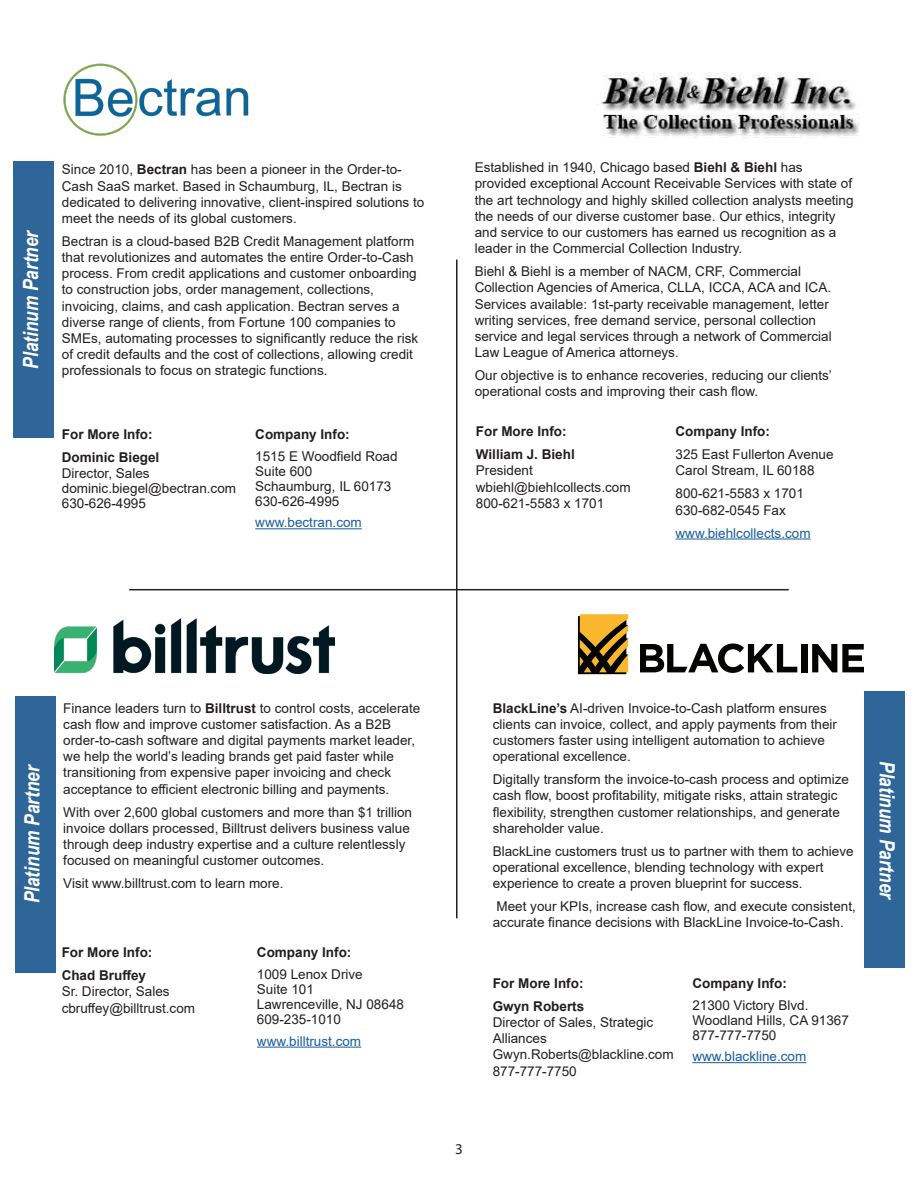
<style>
.page{position:relative;width:918px;height:1188px;background:#fff}
.page>*{position:absolute;margin:0;border:0;box-sizing:border-box;transform-origin:0 0}
.t1{font:italic 700 21px "Arial Narrow";color:#fff}
.t2{font:15px "Myriad Pro";color:#231f20}
.Garamond{font:13.5px/16.2px "Arial";color:#231f20}
.Garamond-2{font:700 13.5px "Arial";color:#231f20}
.Garamond-3{font:13.5px "Arial";color:#175d9e}
.s1{font-weight:700}
</style>
<div class="page">
<img style="left:597px;top:72px;width:263px;height:65px">
<hr style="left:676px;top:539px;width:135px;height:1px;background:#175d9e">
<div style="left:864px;top:692px;width:41px;height:276px;background:#2e6699"></div>
<hr style="left:129px;top:589px;width:660px;height:1px;background:#231f20">
<hr style="left:456px;top:260px;width:2px;height:658px;background:#231f20">
<div style="left:13px;top:161px;width:41px;height:277px;background:#2e6699"></div>
<img style="left:63px;top:63px;width:186px;height:73px">
<hr style="left:255px;top:528px;width:107px;height:1px;background:#175d9e">
<div style="left:15px;top:696px;width:41px;height:277px;background:#2e6699"></div>
<hr style="left:257px;top:1047px;width:104px;height:1px;background:#175d9e">
<img style="left:54px;top:619px;width:280px;height:54px">
<hr style="left:692px;top:1062px;width:114px;height:1px;background:#175d9e">
<div style="left:801px;top:644px;width:6px;height:28px;background:#040503"></div>
<svg style="left:812px;top:644px;width:52px;height:28px"></svg>
<svg style="left:640px;top:644px;width:157px;height:29px"></svg>
<svg style="left:578px;top:614px;width:50px;height:60px"></svg>
<p class="t1" style="left:15px;top:369px;width:141px;rotate:-90deg">Platinum Partner</p>
<p class="Garamond" style="left:62px;top:161px;width:364px">Since 2010, <span class="s1">Bectran</span> has been a pioneer in the Order-to-Cash SaaS market. Based in Schaumburg, IL, Bectran is dedicated to delivering innovative, client-inspired solutions to meet the needs of its global customers.</p>
<p class="Garamond" style="left:62px;top:233px;width:358px">Bectran is a cloud-based B2B Credit Management platform that revolutionizes and automates the entire Order-to-Cash process. From credit applications and customer onboarding to construction jobs, order management, collections, invoicing, claims, and cash application. Bectran serves a diverse range of clients, from Fortune 100 companies to SMEs, automating processes to significantly reduce the risk of credit defaults and the cost of collections, allowing credit professionals to focus on strategic functions.</p>
<p class="Garamond-2" style="left:62px;top:425px;width:92px">For More Info:</p>
<p class="Garamond-2" style="left:62px;top:448px;width:99px">Dominic Biegel</p>
<p class="Garamond" style="left:62px;top:465px;width:89px">Director, Sales</p>
<p class="Garamond" style="left:62px;top:480px;width:176px">dominic.biegel@bectran.com</p>
<p class="Garamond" style="left:62px;top:495px;width:86px">630-626-4995</p>
<p class="Garamond-2" style="left:255px;top:425px;width:96px">Company Info:</p>
<p class="Garamond" style="left:255px;top:448px;width:144px">1515 E Woodfield Road</p>
<p class="Garamond" style="left:255px;top:463px;width:59px">Suite 600</p>
<p class="Garamond" style="left:255px;top:478px;width:138px">Schaumburg, IL 60173</p>
<p class="Garamond" style="left:255px;top:493px;width:86px">630-626-4995</p>
<p class="Garamond-3" style="left:255px;top:513px;width:108px">www.bectran.com</p>
<p class="Garamond" style="left:475px;top:159px;width:380px">Established in 1940, Chicago based <span class="s1">Biehl &amp; Biehl</span> has provided exceptional Account Receivable Services with state of the art technology and highly skilled collection analysts meeting the needs of our diverse customer base. Our ethics, integrity and service to our customers has earned us recognition as a leader in the Commercial Collection Industry.</p>
<p class="Garamond" style="left:475px;top:263px;width:358px">Biehl &amp; Biehl is a member of NACM, CRF, Commercial<br>Collection Agencies of America, CLLA, ICCA, ACA and ICA.</p>
<p class="Garamond" style="left:475px;top:296px;width:359px">Services available: 1st-party receivable management, letter writing services, free demand service, personal collection service and legal services through a network of Commercial Law League of America attorneys.</p>
<p class="Garamond" style="left:475px;top:367px;width:359px">Our objective is to enhance recoveries, reducing our clients’ operational costs and improving their cash flow.</p>
<p class="Garamond-2" style="left:476px;top:422px;width:92px">For More Info:</p>
<p class="Garamond-2" style="left:476px;top:445px;width:100px">William J. Biehl</p>
<p class="Garamond" style="left:476px;top:463px;width:59px">President</p>
<p class="Garamond" style="left:476px;top:479px;width:156px">wbiehl@biehlcollects.com</p>
<p class="Garamond" style="left:476px;top:495px;width:130px">800-621-5583 x 1701</p>
<p class="Garamond-2" style="left:676px;top:422px;width:96px">Company Info:</p>
<p class="Garamond" style="left:676px;top:446px;width:160px">325 East Fullerton Avenue</p>
<p class="Garamond" style="left:676px;top:463px;width:141px">Carol Stream, IL 60188</p>
<p class="Garamond" style="left:676px;top:486px;width:130px">800-621-5583 x 1701</p>
<p class="Garamond" style="left:676px;top:502px;width:112px">630-682-0545 Fax</p>
<p class="Garamond-3" style="left:676px;top:524px;width:137px">www.biehlcollects.com</p>
<p class="t1" style="left:16px;top:903px;width:141px;rotate:-90deg">Platinum Partner</p>
<p class="Garamond" style="left:63px;top:700px;width:359px">Finance leaders turn to <span class="s1">Billtrust</span> to control costs, accelerate cash flow and improve customer satisfaction. As a B2B order-to-cash software and digital payments market leader, we help the world’s leading brands get paid faster while transitioning from expensive paper invoicing and check acceptance to efficient electronic billing and payments.</p>
<p class="Garamond" style="left:63px;top:804px;width:350px">With over 2,600 global customers and more than $1 trillion invoice dollars processed, Billtrust delivers business value through deep industry expertise and a culture relentlessly focused on meaningful customer outcomes.</p>
<p class="Garamond" style="left:63px;top:875px;width:222px">Visit www.billtrust.com to learn more.</p>
<p class="Garamond-2" style="left:62px;top:943px;width:92px">For More Info:</p>
<p class="Garamond-2" style="left:62px;top:966px;width:86px">Chad Bruffey</p>
<p class="Garamond" style="left:62px;top:983px;width:110px">Sr. Director, Sales</p>
<p class="Garamond" style="left:62px;top:1000px;width:135px">cbruffey@billtrust.com</p>
<p class="Garamond-2" style="left:257px;top:943px;width:96px">Company Info:</p>
<p class="Garamond" style="left:257px;top:966px;width:107px">1009 Lenox Drive</p>
<p class="Garamond" style="left:257px;top:981px;width:59px">Suite 101</p>
<p class="Garamond" style="left:257px;top:996px;width:149px">Lawrenceville, NJ 08648</p>
<p class="Garamond" style="left:257px;top:1011px;width:86px">609-235-1010</p>
<p class="Garamond-3" style="left:257px;top:1032px;width:106px">www.billtrust.com</p>
<p class="t2" style="left:455px;top:1140px;width:9px">3</p>
<p class="Garamond" style="left:493px;top:700px;width:346px"><span class="s1">BlackLine’s</span> AI-driven Invoice-to-Cash platform ensures clients can invoice, collect, and apply payments from their customers faster using intelligent automation to achieve operational excellence.</p>
<p class="Garamond" style="left:493px;top:771px;width:358px">Digitally transform the invoice-to-cash process and optimize cash flow, boost profitability, mitigate risks, attain strategic flexibility, strengthen customer relationships, and generate shareholder value.</p>
<p class="Garamond" style="left:493px;top:843px;width:362px">BlackLine customers trust us to partner with them to achieve operational excellence, blending technology with expert experience to create a proven blueprint for success.</p>
<p class="Garamond" style="left:493px;top:898px;width:365px">Meet your KPIs, increase cash flow, and execute consistent, accurate finance decisions with BlackLine Invoice-to-Cash.</p>
<p class="Garamond-2" style="left:493px;top:973px;width:92px">For More Info:</p>
<p class="Garamond-2" style="left:493px;top:996px;width:93px">Gwyn Roberts</p>
<p class="Garamond" style="left:493px;top:1014px;width:162px">Director of Sales, Strategic<br>Alliances</p>
<p class="Garamond" style="left:493px;top:1046px;width:182px">Gwyn.Roberts@blackline.com</p>
<p class="Garamond" style="left:493px;top:1063px;width:86px">877-777-7750</p>
<p class="Garamond-2" style="left:692px;top:973px;width:96px">Company Info:</p>
<p class="Garamond" style="left:692px;top:997px;width:118px">21300 Victory Blvd.</p>
<p class="Garamond" style="left:692px;top:1012px;width:158px">Woodland Hills, CA 91367</p>
<p class="Garamond" style="left:692px;top:1027px;width:86px">877-777-7750</p>
<p class="Garamond-3" style="left:692px;top:1047px;width:116px">www.blackline.com</p>
<p class="t1" style="left:903px;top:761px;width:141px;rotate:90deg">Platinum Partner</p>
</div>
